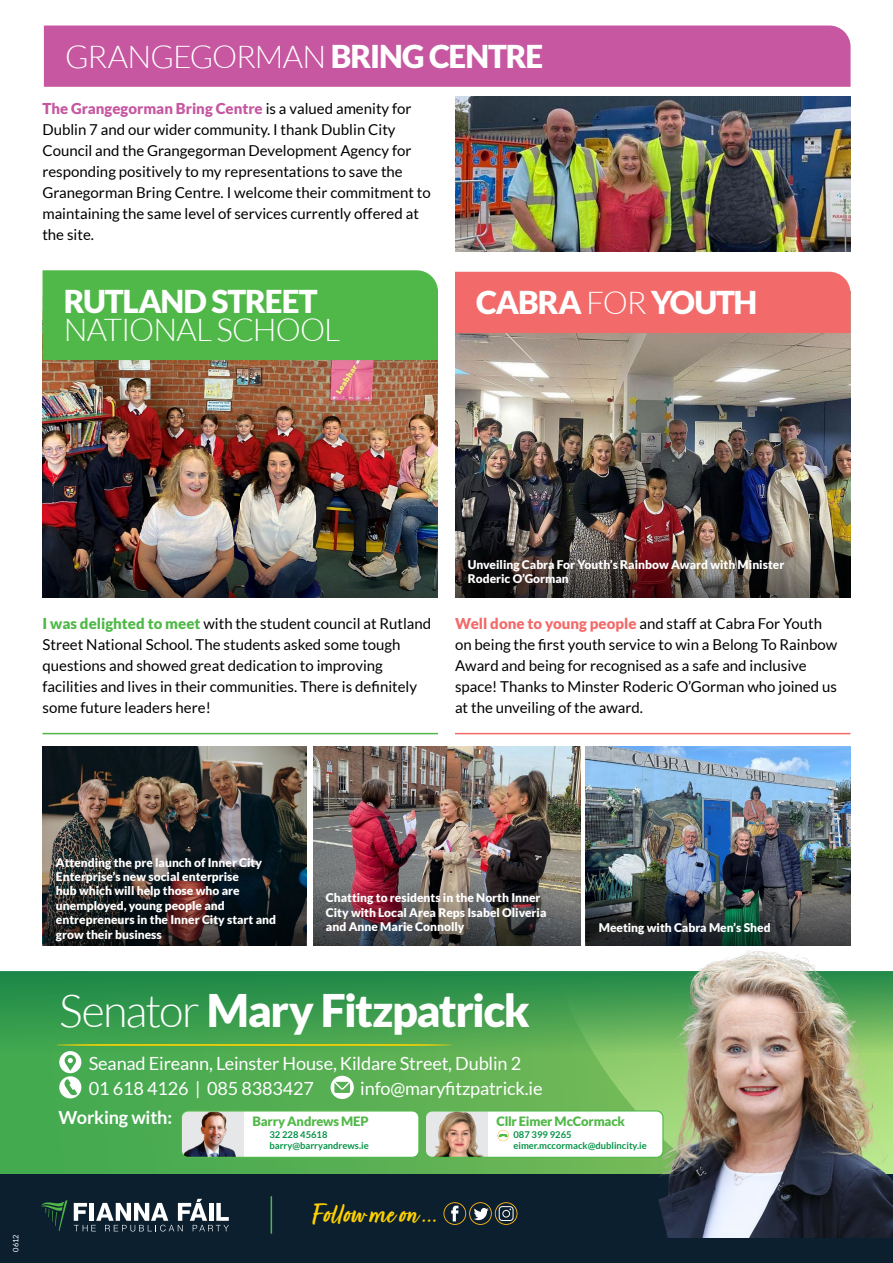
<style>
.page{position:relative;width:893px;height:1263px;background:#fff}
.page>*{position:absolute;margin:0;border:0;box-sizing:border-box;transform-origin:0 0}
.t1{font:900 45px "Lato";letter-spacing:-.035em;color:#fff}
.t2{font:300 31.5px "Lato";letter-spacing:-.03em;color:#fff}
.t3{font:900 31.5px "Lato";letter-spacing:-.035em;color:#fff}
.t4{font:31.35px "Turbinado Bold Pro";color:#ffd200}
.t5{font:18.15px/25.2px "Lato";letter-spacing:-.01em;color:#fff}
.t6{font:700 18.15px "Lato";letter-spacing:-.01em;color:#fff}
.t7{font:15px/21px "Lato";color:#000}
.t8{font:900 12.9px "Lato";letter-spacing:-.015em;color:#50b848}
.t9{font:900 12px/14.4px "Lato";color:#fff}
.t10{font:700 9.45px/11.7px "Lato";color:#059447}
.t11{font:7.5px "Lato";color:#fff}
.s1{font-weight:900}
.s2{font-weight:900;color:#c657a0}
.s3{font-weight:300}
.s4{font-weight:900;color:#50b848}
.s5{font-weight:900;color:#f26b6a}
</style>
<div class="page">
<img style="left:43px;top:360px;width:395px;height:174px">
<img style="left:455px;top:333px;width:395px;height:201px">
<div style="left:43px;top:270px;width:395px;height:90px;background:#50b848"></div>
<div style="left:455px;top:272px;width:395px;height:61px;background:#f26b6a"></div>
<img style="left:455px;top:96px;width:396px;height:156px">
<div style="left:44px;top:26px;width:806px;height:61px;background:#c657a0"></div>
<hr style="left:43px;top:733px;width:395px;height:1px;background:#50b848">
<hr style="left:455px;top:733px;width:395px;height:1px;background:#f26b6a">
<img style="left:43px;top:534px;width:395px;height:63px">
<img style="left:455px;top:534px;width:395px;height:63px">
<svg style="left:0;top:1053px;width:556px;height:122px;background:#51ac51"></svg>
<svg style="left:556px;top:1053px;width:63px;height:122px;background:#70b759"></svg>
<svg style="left:0;top:971px;width:619px;height:82px;background:#399a4d"></svg>
<div style="left:0;top:1175px;width:893px;height:88px;background:#0c1f2f"></div>
<hr style="left:57px;top:1044px;width:395px;height:2px;background:#ffd200">
<svg style="left:59px;top:1051px;width:22px;height:47px"></svg>
<svg style="left:331px;top:1076px;width:23px;height:23px"></svg>
<svg style="left:41px;top:1200px;width:27px;height:31px"></svg>
<svg style="left:74px;top:1199px;width:155px;height:32px"></svg>
<svg style="left:443px;top:1202px;width:74px;height:23px"></svg>
<hr style="left:271px;top:1196px;width:1px;height:37px;background:#50b848">
<img style="left:619px;top:945px;width:274px;height:292px">
<div style="left:181px;top:1111px;width:238px;height:46px;background:#fff;border-radius:7px"></div>
<img style="left:181px;top:1111px;width:63px;height:46px">
<div style="left:181px;top:1110px;width:238px;height:48px;border:1px solid #50b848;border-radius:7px"></div>
<div style="left:425px;top:1111px;width:238px;height:46px;background:#fff;border-radius:7px"></div>
<div style="left:425px;top:1111px;width:63px;height:46px;background:#e6e7e8"></div>
<img style="left:435px;top:1112px;width:48px;height:44px">
<div style="left:425px;top:1110px;width:239px;height:48px;border:1px solid #50b848;border-radius:7px"></div>
<svg style="left:497px;top:1130px;width:12px;height:12px"></svg>
<img style="left:43px;top:746px;width:263px;height:136px">
<img style="left:313px;top:746px;width:267px;height:136px">
<img style="left:585px;top:746px;width:265px;height:199px">
<img style="left:586px;top:882px;width:264px;height:63px">
<img style="left:313px;top:882px;width:267px;height:63px">
<svg style="left:43px;top:882px;width:263px;height:63px;background:#1f1b1d"></svg>
<h2 class="t2" style="left:65px;top:40px;width:479px">GRANGEGORMAN <span class="s1">BRING CENTRE</span></h2>
<p class="t7" style="left:42px;top:98px;width:390px"><span class="s2">The Grangegorman Bring Centre</span> is a valued amenity for Dublin 7 and our wider community. I thank Dublin City Council and the Grangegorman Development Agency for responding positively to my representations to save the Granegorman Bring Centre. I welcome their commitment to maintaining the same level of services currently offered at the site.</p>
<h2 class="t3" style="left:64px;top:283px;width:255px">RUTLAND STREET</h2>
<h2 class="t2" style="left:64px;top:313px;width:278px">NATIONAL SCHOOL</h2>
<h2 class="t3" style="left:476px;top:284px;width:283px">CABRA <span class="s3">FOR</span> YOUTH</h2>
<p class="t9" style="left:468px;top:557px;width:318px">Unveiling Cabra For Youth’s Rainbow Award with Minister<br>Roderic O’Gorman</p>
<p class="t7" style="left:43px;top:612px;width:390px"><span class="s4">I was delighted to meet</span> with the student council at Rutland Street National School. The students asked some tough questions and showed great dedication to improving facilities and lives in their communities. There is definitely some future leaders here!</p>
<p class="t7" style="left:455px;top:612px;width:384px"><span class="s5">Well done to young people</span> and staff at Cabra For Youth on being the first youth service to win a Belong To Rainbow Award and being for recognised as a safe and inclusive space! Thanks to Minster Roderic O’Gorman who joined us at the unveiling of the award.</p>
<p class="t11" style="left:12px;top:1252px;width:19px;rotate:-90deg">0612</p>
<p class="t9" style="left:56px;top:855px;width:222px">Attending the pre launch of Inner City<br>Enterprise’s new social enterprise<br>hub which will help those who are unemployed, young people and entrepreneurs in the Inner City start and grow their business</p>
<p class="t9" style="left:326px;top:890px;width:222px">Chatting to residents in the North Inner<br>City with Local Area Reps Isabel Oliveria and Anne Marie Connolly</p>
<h1 class="t1" style="left:59px;top:984px;width:472px"><span class="s3">Senator</span> Mary Fitzpatrick</h1>
<p class="t5" style="left:89px;top:1050px;width:434px">Seanad Eireann, Leinster House, Kildare Street, Dublin 2<br>01 618 4126 | 085 8383427</p>
<p class="t5" style="left:360px;top:1075px;width:184px">info@maryfitzpatrick.ie</p>
<p class="t9" style="left:599px;top:920px;width:173px">Meeting with Cabra Men’s Shed</p>
<p class="t6" style="left:58px;top:1106px;width:115px">Working with:</p>
<p class="t8" style="left:252px;top:1114px;width:118px">Barry Andrews MEP</p>
<p class="t10" style="left:269px;top:1128px;width:101px">32 228 45618 barry@barryandrews.ie</p>
<h3 class="t4" style="left:312px;top:1197px;width:127px">Follow me on ...</h3>
<p class="t8" style="left:496px;top:1114px;width:130px">Cllr Eimer McCormack</p>
<p class="t10" style="left:513px;top:1128px;width:135px">087 399 9265 eimer.mccormack@dublincity.ie</p>
</div>
